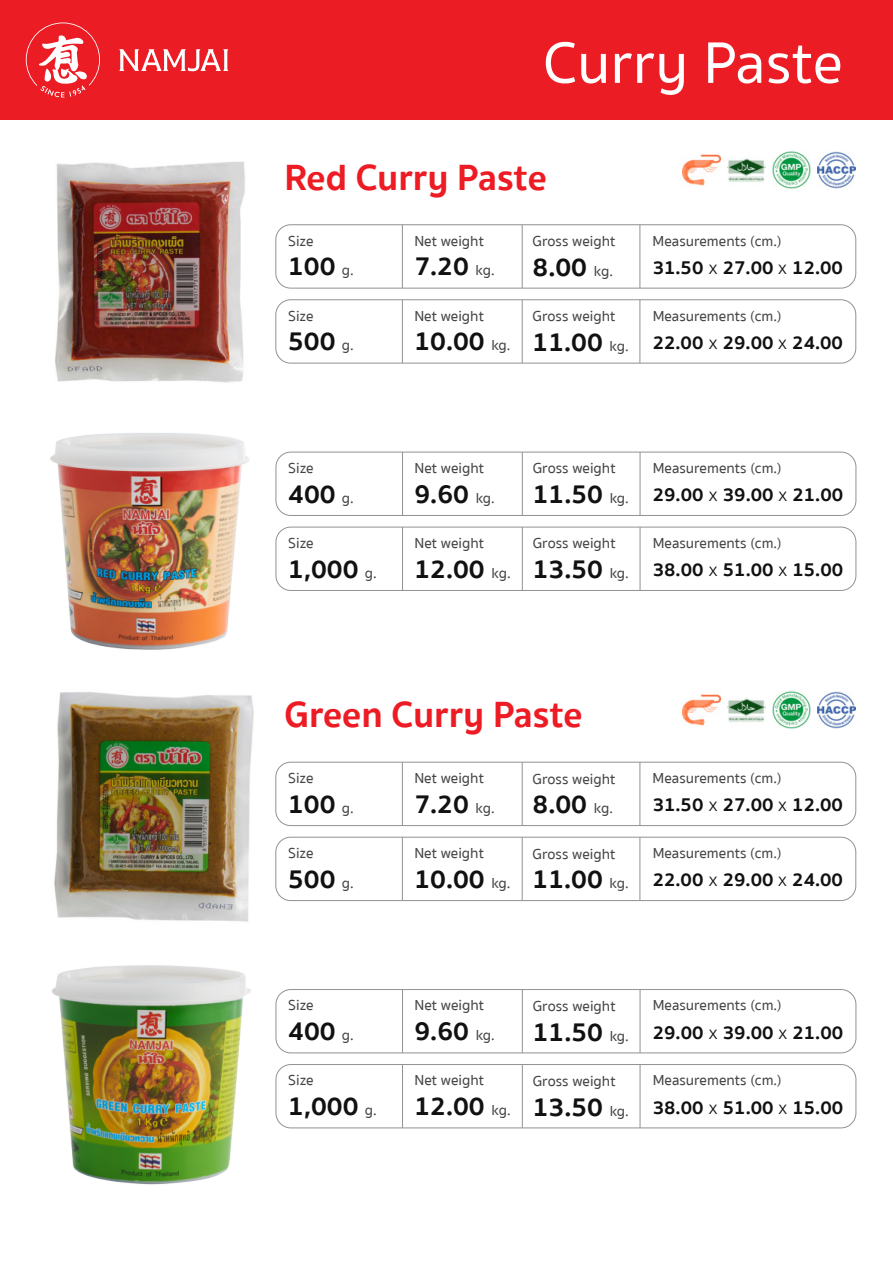
<style>
.page{position:relative;width:893px;height:1263px;background:#fff}
.page>*{position:absolute;margin:0;border:0;box-sizing:border-box;transform-origin:0 0}
.t1{font:500 60px "Sukhumvit Set";color:#fff}
.t2{font:700 37.5px "Sukhumvit Set";color:#ed1c24}
.t3{font:700 26.85px "Sukhumvit Set";color:#111}
.t4{font:700 19.35px "Sukhumvit Set";color:#111}
.t5{font:500 14.85px "Sukhumvit Set";color:#444}
.s1{font-weight:500;font-size:14.85px;color:#444}
.s2{font-weight:300}
</style>
<div class="page">
<img style="left:56px;top:161px;width:189px;height:186px">
<img style="left:54px;top:701px;width:200px;height:179px">
<hr style="left:402px;top:225px;width:1px;height:63px;background:#929293">
<hr style="left:522px;top:225px;width:1px;height:63px;background:#929293">
<hr style="left:639px;top:225px;width:1px;height:63px;background:#929293">
<div style="left:275px;top:224px;width:581px;height:65px;border:1px solid #929293;border-radius:15px"></div>
<hr style="left:402px;top:300px;width:1px;height:63px;background:#929293">
<hr style="left:522px;top:300px;width:1px;height:63px;background:#929293">
<hr style="left:639px;top:300px;width:1px;height:63px;background:#929293">
<div style="left:275px;top:299px;width:581px;height:65px;border:1px solid #929293;border-radius:15px"></div>
<hr style="left:402px;top:452px;width:1px;height:63px;background:#929293">
<hr style="left:522px;top:452px;width:1px;height:63px;background:#929293">
<hr style="left:639px;top:452px;width:1px;height:63px;background:#929293">
<div style="left:275px;top:452px;width:581px;height:64px;border:1px solid #929293;border-radius:15px"></div>
<hr style="left:402px;top:527px;width:1px;height:63px;background:#929293">
<hr style="left:522px;top:527px;width:1px;height:63px;background:#929293">
<hr style="left:639px;top:527px;width:1px;height:63px;background:#929293">
<div style="left:275px;top:527px;width:581px;height:64px;border:1px solid #929293;border-radius:15px"></div>
<hr style="left:402px;top:762px;width:1px;height:64px;background:#929293">
<hr style="left:522px;top:762px;width:1px;height:64px;background:#929293">
<hr style="left:639px;top:762px;width:1px;height:64px;background:#929293">
<div style="left:275px;top:762px;width:581px;height:64px;border:1px solid #929293;border-radius:15px"></div>
<hr style="left:402px;top:837px;width:1px;height:64px;background:#929293">
<hr style="left:522px;top:837px;width:1px;height:64px;background:#929293">
<hr style="left:639px;top:837px;width:1px;height:64px;background:#929293">
<div style="left:275px;top:837px;width:581px;height:64px;border:1px solid #929293;border-radius:15px"></div>
<hr style="left:402px;top:990px;width:1px;height:63px;background:#929293">
<hr style="left:522px;top:990px;width:1px;height:63px;background:#929293">
<hr style="left:639px;top:990px;width:1px;height:63px;background:#929293">
<div style="left:275px;top:989px;width:581px;height:64px;border:1px solid #929293;border-radius:15px"></div>
<hr style="left:402px;top:1065px;width:1px;height:63px;background:#929293">
<hr style="left:522px;top:1065px;width:1px;height:63px;background:#929293">
<hr style="left:639px;top:1065px;width:1px;height:63px;background:#929293">
<div style="left:275px;top:1064px;width:581px;height:64px;border:1px solid #929293;border-radius:15px"></div>
<img style="left:50px;top:347px;width:202px;height:354px">
<img style="left:52px;top:880px;width:199px;height:305px">
<img style="left:818px;top:152px;width:37px;height:37px">
<img style="left:772px;top:152px;width:38px;height:37px">
<img style="left:728px;top:158px;width:37px;height:24px">
<img style="left:682px;top:154px;width:38px;height:32px">
<img style="left:818px;top:691px;width:37px;height:38px">
<img style="left:772px;top:691px;width:38px;height:38px">
<img style="left:728px;top:698px;width:37px;height:24px">
<img style="left:682px;top:694px;width:38px;height:32px">
<div style="left:0;top:0;width:892px;height:120px;background:#ec1c24"></div>
<svg style="left:26px;top:22px;width:202px;height:76px"></svg>
<h1 class="t1" style="left:543px;top:41px;width:301px">Curry Paste</h1>
<h2 class="t2" style="left:284px;top:164px;width:264px">Red Curry Paste</h2>
<p class="t5" style="left:288px;top:235px;width:27px">Size</p>
<h3 class="t3" style="left:288px;top:256px;width:67px">100 <span class="s1">g.</span></h3>
<p class="t5" style="left:414px;top:235px;width:71px">Net weight</p>
<h3 class="t3" style="left:414px;top:256px;width:82px">7.20 <span class="s1">kg.</span></h3>
<p class="t5" style="left:532px;top:236px;width:84px">Gross weight</p>
<h3 class="t3" style="left:532px;top:257px;width:82px">8.00 <span class="s1">kg.</span></h3>
<p class="t5" style="left:288px;top:310px;width:27px">Size</p>
<h3 class="t3" style="left:288px;top:331px;width:67px">500 <span class="s1">g.</span></h3>
<p class="t5" style="left:414px;top:310px;width:71px">Net weight</p>
<h3 class="t3" style="left:414px;top:331px;width:98px">10.00 <span class="s1">kg.</span></h3>
<p class="t5" style="left:532px;top:311px;width:84px">Gross weight</p>
<h3 class="t3" style="left:532px;top:332px;width:98px">11.00 <span class="s1">kg.</span></h3>
<p class="t5" style="left:652px;top:235px;width:130px">Measurements (cm.)</p>
<h3 class="t4" style="left:652px;top:260px;width:192px">31.50 <span class="s2">x</span> 27.00 <span class="s2">x</span> 12.00</h3>
<p class="t5" style="left:652px;top:310px;width:130px">Measurements (cm.)</p>
<h3 class="t4" style="left:652px;top:335px;width:192px">22.00 <span class="s2">x</span> 29.00 <span class="s2">x</span> 24.00</h3>
<p class="t5" style="left:288px;top:462px;width:27px">Size</p>
<h3 class="t3" style="left:288px;top:484px;width:67px">400 <span class="s1">g.</span></h3>
<p class="t5" style="left:288px;top:537px;width:27px">Size</p>
<h3 class="t3" style="left:288px;top:559px;width:90px">1,000 <span class="s1">g.</span></h3>
<p class="t5" style="left:414px;top:462px;width:71px">Net weight</p>
<h3 class="t3" style="left:414px;top:484px;width:82px">9.60 <span class="s1">kg.</span></h3>
<p class="t5" style="left:414px;top:537px;width:71px">Net weight</p>
<h3 class="t3" style="left:414px;top:559px;width:98px">12.00 <span class="s1">kg.</span></h3>
<p class="t5" style="left:532px;top:463px;width:84px">Gross weight</p>
<h3 class="t3" style="left:532px;top:484px;width:98px">11.50 <span class="s1">kg.</span></h3>
<p class="t5" style="left:532px;top:538px;width:84px">Gross weight</p>
<h3 class="t3" style="left:532px;top:559px;width:98px">13.50 <span class="s1">kg.</span></h3>
<p class="t5" style="left:652px;top:462px;width:130px">Measurements (cm.)</p>
<h3 class="t4" style="left:652px;top:488px;width:192px">29.00 <span class="s2">x</span> 39.00 <span class="s2">x</span> 21.00</h3>
<p class="t5" style="left:652px;top:537px;width:130px">Measurements (cm.)</p>
<h3 class="t4" style="left:652px;top:563px;width:192px">38.00 <span class="s2">x</span> 51.00 <span class="s2">x</span> 15.00</h3>
<h2 class="t2" style="left:284px;top:701px;width:300px">Green Curry Paste</h2>
<p class="t5" style="left:288px;top:773px;width:27px">Size</p>
<h3 class="t3" style="left:288px;top:794px;width:67px">100 <span class="s1">g.</span></h3>
<p class="t5" style="left:414px;top:773px;width:71px">Net weight</p>
<h3 class="t3" style="left:414px;top:794px;width:82px">7.20 <span class="s1">kg.</span></h3>
<p class="t5" style="left:532px;top:773px;width:84px">Gross weight</p>
<h3 class="t3" style="left:532px;top:795px;width:82px">8.00 <span class="s1">kg.</span></h3>
<p class="t5" style="left:288px;top:848px;width:27px">Size</p>
<h3 class="t3" style="left:288px;top:869px;width:67px">500 <span class="s1">g.</span></h3>
<p class="t5" style="left:414px;top:848px;width:71px">Net weight</p>
<h3 class="t3" style="left:414px;top:869px;width:98px">10.00 <span class="s1">kg.</span></h3>
<p class="t5" style="left:532px;top:848px;width:84px">Gross weight</p>
<h3 class="t3" style="left:532px;top:870px;width:98px">11.00 <span class="s1">kg.</span></h3>
<p class="t5" style="left:652px;top:773px;width:130px">Measurements (cm.)</p>
<h3 class="t4" style="left:652px;top:798px;width:192px">31.50 <span class="s2">x</span> 27.00 <span class="s2">x</span> 12.00</h3>
<p class="t5" style="left:652px;top:848px;width:130px">Measurements (cm.)</p>
<h3 class="t4" style="left:652px;top:873px;width:192px">22.00 <span class="s2">x</span> 29.00 <span class="s2">x</span> 24.00</h3>
<p class="t5" style="left:288px;top:1000px;width:27px">Size</p>
<h3 class="t3" style="left:288px;top:1021px;width:67px">400 <span class="s1">g.</span></h3>
<p class="t5" style="left:288px;top:1075px;width:27px">Size</p>
<h3 class="t3" style="left:288px;top:1096px;width:90px">1,000 <span class="s1">g.</span></h3>
<p class="t5" style="left:414px;top:1000px;width:71px">Net weight</p>
<h3 class="t3" style="left:414px;top:1021px;width:82px">9.60 <span class="s1">kg.</span></h3>
<p class="t5" style="left:414px;top:1075px;width:71px">Net weight</p>
<h3 class="t3" style="left:414px;top:1096px;width:98px">12.00 <span class="s1">kg.</span></h3>
<p class="t5" style="left:532px;top:1001px;width:84px">Gross weight</p>
<h3 class="t3" style="left:532px;top:1022px;width:98px">11.50 <span class="s1">kg.</span></h3>
<p class="t5" style="left:532px;top:1076px;width:84px">Gross weight</p>
<h3 class="t3" style="left:532px;top:1097px;width:98px">13.50 <span class="s1">kg.</span></h3>
<p class="t5" style="left:652px;top:1000px;width:130px">Measurements (cm.)</p>
<h3 class="t4" style="left:652px;top:1025px;width:192px">29.00 <span class="s2">x</span> 39.00 <span class="s2">x</span> 21.00</h3>
<p class="t5" style="left:652px;top:1075px;width:130px">Measurements (cm.)</p>
<h3 class="t4" style="left:652px;top:1100px;width:192px">38.00 <span class="s2">x</span> 51.00 <span class="s2">x</span> 15.00</h3>
</div>
